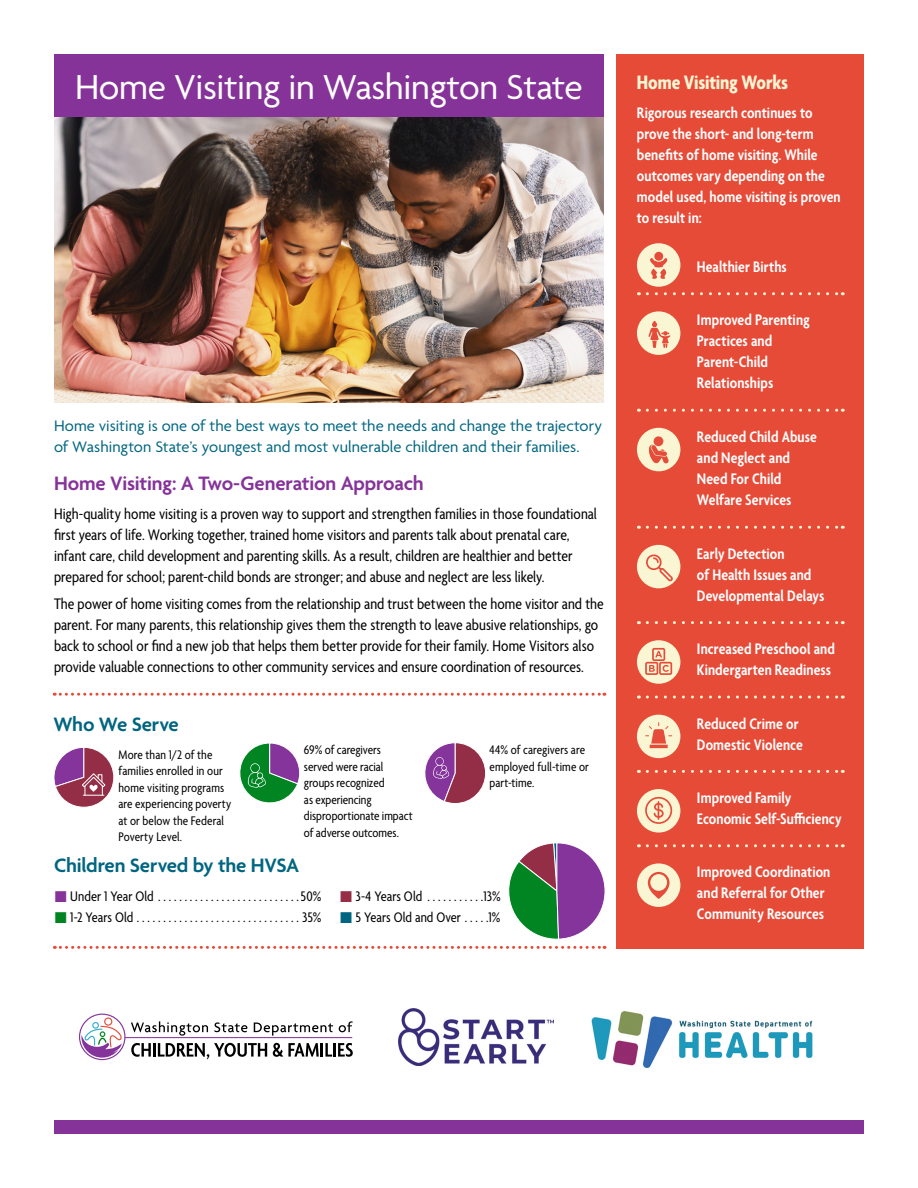
<style>
.page{position:relative;width:918px;height:1188px;background:#fff}
.page>*{position:absolute;margin:0;border:0;box-sizing:border-box;transform-origin:0 0}
.t1{font:37.5px "Agenda";letter-spacing:-.01em;color:#fff}
.t2{font:600 21px "Agenda";letter-spacing:-.01em;color:#863399}
.t3{font:600 21px "Agenda";letter-spacing:-.01em;color:#006580}
.t4{font:700 condensed 21px "Agenda";letter-spacing:-.01em;color:#faf5d2}
.t5{font:condensed 16.5px/21px "Agenda";color:#000}
.t6{font:600 condensed 16.5px/21px "Agenda";letter-spacing:.005em;color:#fff}
.t7{font:16.5px/21px "Agenda";color:#006580}
.t8{font:condensed 15px "Agenda";letter-spacing:.005em;color:#000}
.t9{font:condensed 13.5px/16.5px "Agenda";color:#000}
</style>
<div class="page">
<div style="left:54px;top:54px;width:550px;height:64px;background:#863399"></div>
<svg style="left:54px;top:693px;width:551px;height:3px"></svg>
<svg style="left:54px;top:946px;width:551px;height:3px"></svg>
<img style="left:54px;top:118px;width:550px;height:285px">
<svg style="left:54px;top:747px;width:60px;height:60px"></svg>
<svg style="left:239px;top:743px;width:61px;height:60px"></svg>
<svg style="left:425px;top:743px;width:60px;height:60px"></svg>
<svg style="left:508px;top:843px;width:97px;height:97px"></svg>
<div style="left:617px;top:54px;width:247px;height:895px;background:#e64b38"></div>
<svg style="left:647px;top:292px;width:196px;height:3px"></svg>
<svg style="left:647px;top:409px;width:196px;height:3px"></svg>
<svg style="left:647px;top:526px;width:196px;height:3px"></svg>
<svg style="left:647px;top:621px;width:196px;height:3px"></svg>
<svg style="left:647px;top:696px;width:196px;height:3px"></svg>
<svg style="left:647px;top:770px;width:196px;height:3px"></svg>
<svg style="left:647px;top:844px;width:196px;height:3px"></svg>
<div style="left:637px;top:243px;width:43px;height:44px;background:#faf5d2;border-radius:50%"></div>
<div style="left:654px;top:252px;width:9px;height:9px;background:#e54c39;border-radius:50%"></div>
<svg style="left:650px;top:258px;width:17px;height:21px"></svg>
<div style="left:637px;top:311px;width:43px;height:44px;background:#faf5d2;border-radius:50%"></div>
<svg style="left:648px;top:321px;width:22px;height:27px"></svg>
<div style="left:637px;top:428px;width:43px;height:43px;background:#faf5d2;border-radius:50%"></div>
<svg style="left:649px;top:436px;width:20px;height:27px"></svg>
<div style="left:637px;top:545px;width:43px;height:43px;background:#faf5d2;border-radius:50%"></div>
<svg style="left:646px;top:554px;width:27px;height:27px"></svg>
<div style="left:637px;top:640px;width:43px;height:44px;background:#faf5d2;border-radius:50%"></div>
<svg style="left:645px;top:648px;width:27px;height:27px"></svg>
<div style="left:637px;top:715px;width:43px;height:43px;background:#faf5d2;border-radius:50%"></div>
<svg style="left:645px;top:722px;width:27px;height:26px"></svg>
<div style="left:637px;top:789px;width:43px;height:44px;background:#faf5d2;border-radius:50%"></div>
<svg style="left:645px;top:797px;width:27px;height:27px"></svg>
<div style="left:637px;top:863px;width:43px;height:44px;background:#faf5d2;border-radius:50%"></div>
<svg style="left:648px;top:872px;width:22px;height:27px"></svg>
<svg style="left:131px;top:1043px;width:20px;height:14px"></svg>
<hr style="left:153px;top:1043px;width:3px;height:14px;background:#000">
<svg style="left:158px;top:1043px;width:109px;height:16px"></svg>
<svg style="left:273px;top:1043px;width:59px;height:14px"></svg>
<hr style="left:333px;top:1043px;width:3px;height:14px;background:#000">
<svg style="left:338px;top:1043px;width:15px;height:14px"></svg>
<hr style="left:125px;top:1037px;width:227px;height:1px;background:#84349a">
<svg style="left:131px;top:1021px;width:77px;height:15px"></svg>
<svg style="left:214px;top:1022px;width:33px;height:10px"></svg>
<svg style="left:254px;top:1023px;width:79px;height:13px"></svg>
<svg style="left:339px;top:1021px;width:14px;height:11px"></svg>
<div style="left:79px;top:1014px;width:47px;height:46px;border:1px solid #84349a;border-radius:50%"></div>
<div style="left:104px;top:1017px;width:8px;height:9px;border:1px solid #e54c39;border-radius:50%"></div>
<div style="left:92px;top:1022px;width:7px;height:7px;border:1px solid #32afc9;border-radius:50%"></div>
<svg style="left:81px;top:1024px;width:43px;height:34px"></svg>
<img style="left:399px;top:1008px;width:154px;height:58px">
<img style="left:591px;top:1011px;width:222px;height:57px">
<div style="left:54px;top:1120px;width:810px;height:13px;background:#863399"></div>
<h1 class="t1" style="left:75px;top:67px;width:509px">Home Visiting in Washington State</h1>
<p class="t7" style="left:54px;top:416px;width:550px">Home visiting is one of the best ways to meet the needs and change the trajectory of Washington State’s youngest and most vulnerable children and their families.</p>
<p class="t2" style="left:54px;top:472px;width:371px">Home Visiting: A Two-Generation Approach</p>
<p class="t5" style="left:54px;top:504px;width:545px">High-quality home visiting is a proven way to support and strengthen families in those foundational first years of life. Working together, trained home visitors and parents talk about prenatal care, infant care, child development and parenting skills. As a result, children are healthier and better prepared for school; parent-child bonds are stronger; and abuse and neglect are less likely.</p>
<p class="t5" style="left:54px;top:595px;width:551px">The power of home visiting comes from the relationship and trust between the home visitor and the parent. For many parents, this relationship gives them the strength to leave abusive relationships, go back to school or find a new job that helps them better provide for their family. Home Visitors also provide valuable connections to other community services and ensure coordination of resources.</p>
<p class="t3" style="left:53px;top:713px;width:127px">Who We Serve</p>
<p class="t9" style="left:118px;top:747px;width:114px">More than 1/2 of the families enrolled in our home visiting programs are experiencing poverty at or below the Federal<br>Poverty Level.</p>
<p class="t9" style="left:304px;top:742px;width:110px">69% of caregivers served were racial groups recognized<br>as experiencing disproportionate impact of adverse outcomes.</p>
<p class="t9" style="left:489px;top:742px;width:101px">44% of caregivers are employed full-time or part-time.</p>
<p class="t3" style="left:54px;top:854px;width:247px">Children Served by the HVSA</p>
<p class="t8" style="left:70px;top:888px;width:85px">Under 1 Year Old</p>
<p class="t8" style="left:301px;top:888px;width:22px">50%</p>
<p class="t8" style="left:70px;top:909px;width:65px">1-2 Years Old</p>
<p class="t8" style="left:302px;top:909px;width:21px">35%</p>
<p class="t8" style="left:356px;top:888px;width:68px">3-4 Years Old</p>
<p class="t8" style="left:484px;top:888px;width:19px">13%</p>
<p class="t8" style="left:356px;top:909px;width:107px">5 Years Old and Over</p>
<p class="t8" style="left:489px;top:909px;width:13px">1%</p>
<p class="t4" style="left:637px;top:71px;width:153px">Home Visiting Works</p>
<p class="t6" style="left:637px;top:103px;width:205px">Rigorous research continues to prove the short- and long-term benefits of home visiting. While outcomes vary depending on the model used, home visiting is proven to result in:</p>
<p class="t6" style="left:697px;top:257px;width:92px">Healthier Births</p>
<p class="t6" style="left:697px;top:311px;width:114px">Improved Parenting<br>Practices and<br>Parent-Child<br>Relationships</p>
<p class="t6" style="left:697px;top:428px;width:122px">Reduced Child Abuse and Neglect and<br>Need For Child<br>Welfare Services</p>
<p class="t6" style="left:697px;top:544px;width:129px">Early Detection<br>of Health Issues and<br>Developmental Delays</p>
<p class="t6" style="left:697px;top:640px;width:140px">Increased Preschool and<br>Kindergarten Readiness</p>
<p class="t6" style="left:697px;top:714px;width:107px">Reduced Crime or<br>Domestic Violence</p>
<p class="t6" style="left:697px;top:788px;width:146px">Improved Family<br>Economic Self-Sufficiency</p>
<p class="t6" style="left:697px;top:863px;width:135px">Improved Coordination and Referral for Other<br>Community Resources</p>
</div>
